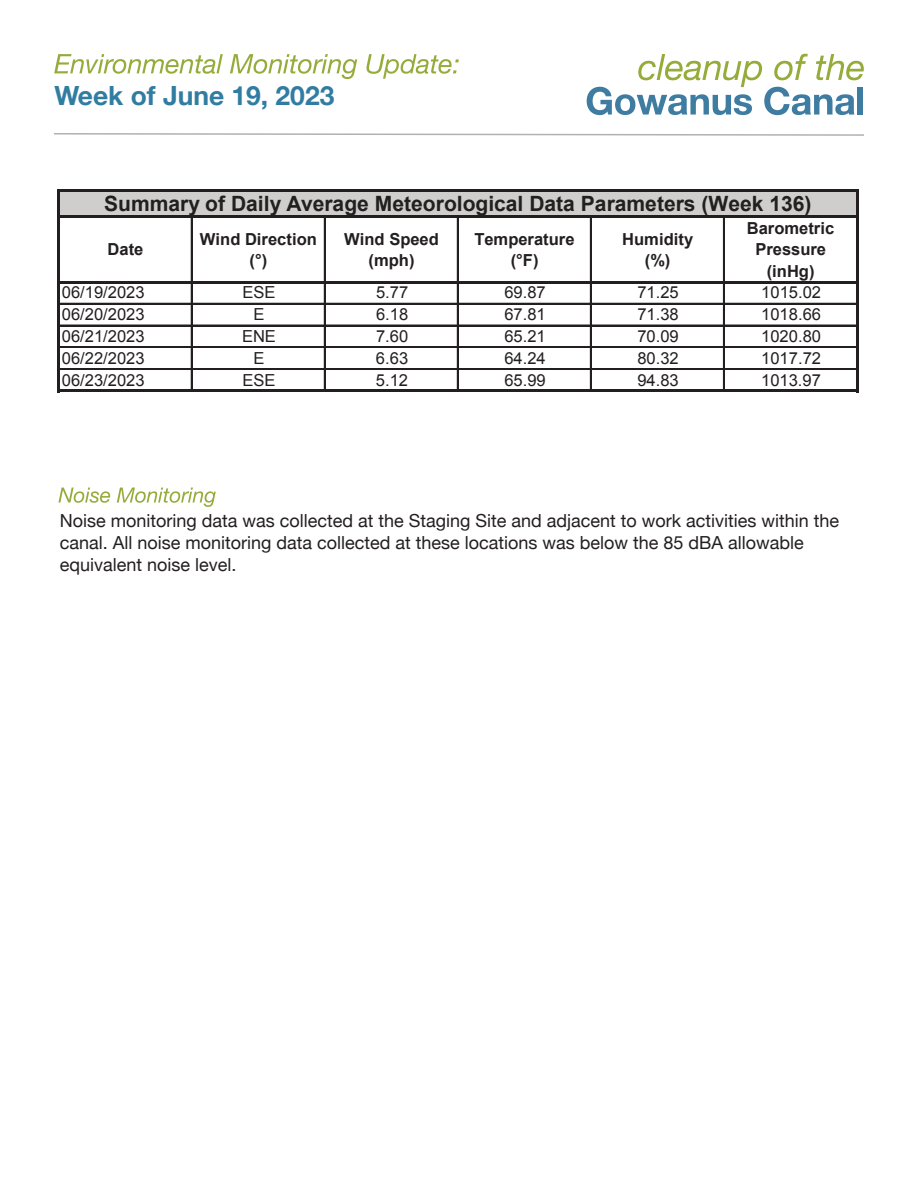
<style>
.page{position:relative;width:918px;height:1188px;background:#fff}
.page>*{position:absolute;margin:0;border:0;box-sizing:border-box;transform-origin:0 0}
.t1{font:700 26.4px "Helvetica Neue";color:#317da2}
.t2{font:700 21px "Arial";color:#231f20}
.t3{font:18px/21.6px "Helvetica Neue";color:#231f20}
.t4{font:16.5px "Arial";color:#231f20}
.t5{font:700 16.5px/21.3px "Arial";color:#231f20;text-align:center}
</style>
<div class="page">
<svg style="left:587px;top:54px;width:277px;height:61px"></svg>
<div style="left:858px;top:87px;width:5px;height:28px;background:#3f7ca1"></div>
<svg style="left:54px;top:54px;width:405px;height:25px"></svg>
<svg style="left:58px;top:488px;width:158px;height:19px"></svg>
<svg style="left:54px;top:133px;width:810px;height:3px"></svg>
<div style="left:60px;top:191px;width:797px;height:26px;background:#cfcecd"></div>
<hr style="left:191px;top:218px;width:2px;height:63px;background:#231f20">
<hr style="left:324px;top:218px;width:2px;height:63px;background:#231f20">
<hr style="left:457px;top:218px;width:2px;height:63px;background:#231f20">
<hr style="left:590px;top:218px;width:2px;height:63px;background:#231f20">
<hr style="left:723px;top:218px;width:2px;height:63px;background:#231f20">
<hr style="left:57px;top:189px;width:3px;height:203px;background:#231f20">
<hr style="left:856px;top:192px;width:3px;height:200px;background:#231f20">
<hr style="left:191px;top:284px;width:2px;height:106px;background:#231f20">
<hr style="left:324px;top:284px;width:2px;height:106px;background:#231f20">
<hr style="left:457px;top:284px;width:2px;height:106px;background:#231f20">
<hr style="left:590px;top:284px;width:2px;height:106px;background:#231f20">
<hr style="left:723px;top:284px;width:2px;height:106px;background:#231f20">
<hr style="left:60px;top:189px;width:799px;height:3px;background:#231f20">
<hr style="left:60px;top:215px;width:799px;height:3px;background:#231f20">
<hr style="left:60px;top:281px;width:799px;height:3px;background:#231f20">
<hr style="left:60px;top:303px;width:796px;height:2px;background:#231f20">
<hr style="left:60px;top:325px;width:796px;height:1px;background:#231f20">
<hr style="left:60px;top:347px;width:796px;height:1px;background:#231f20">
<hr style="left:60px;top:368px;width:796px;height:2px;background:#231f20">
<hr style="left:60px;top:390px;width:799px;height:2px;background:#231f20">
<h1 class="t1" style="left:54px;top:75px;width:281px">Week of June 19, 2023</h1>
<p class="t2" style="left:104px;top:190px;width:709px">Summary of Daily Average Meteorological Data Parameters (Week 136)</p>
<p class="t5" style="left:108px;top:240px;width:37px">Date</p>
<p class="t5" style="left:200px;top:229px;width:119px">Wind Direction (°)</p>
<p class="t5" style="left:344px;top:229px;width:96px">Wind Speed (mph)</p>
<p class="t5" style="left:475px;top:229px;width:102px">Temperature (°F)</p>
<p class="t5" style="left:622px;top:229px;width:72px">Humidity (%)</p>
<p class="t5" style="left:747px;top:218px;width:89px">Barometric<br>Pressure (inHg)</p>
<p class="t4" style="left:62px;top:282px;width:84px">06/19/2023</p>
<p class="t4" style="left:243px;top:282px;width:35px">ESE</p>
<p class="t4" style="left:376px;top:282px;width:34px">5.77</p>
<p class="t4" style="left:504px;top:282px;width:43px">69.87</p>
<p class="t4" style="left:637px;top:282px;width:43px">71.25</p>
<p class="t4" style="left:761px;top:282px;width:61px">1015.02</p>
<p class="t4" style="left:62px;top:304px;width:84px">06/20/2023</p>
<p class="t4" style="left:254px;top:304px;width:13px">E</p>
<p class="t4" style="left:376px;top:304px;width:34px">6.18</p>
<p class="t4" style="left:504px;top:304px;width:43px">67.81</p>
<p class="t4" style="left:637px;top:304px;width:43px">71.38</p>
<p class="t4" style="left:761px;top:304px;width:61px">1018.66</p>
<p class="t4" style="left:62px;top:325px;width:84px">06/21/2023</p>
<p class="t4" style="left:242px;top:325px;width:35px">ENE</p>
<p class="t4" style="left:376px;top:325px;width:34px">7.60</p>
<p class="t4" style="left:504px;top:325px;width:43px">65.21</p>
<p class="t4" style="left:637px;top:325px;width:43px">70.09</p>
<p class="t4" style="left:761px;top:325px;width:61px">1020.80</p>
<p class="t4" style="left:62px;top:347px;width:84px">06/22/2023</p>
<p class="t4" style="left:254px;top:347px;width:13px">E</p>
<p class="t4" style="left:376px;top:347px;width:34px">6.63</p>
<p class="t4" style="left:504px;top:347px;width:43px">64.24</p>
<p class="t4" style="left:637px;top:347px;width:43px">80.32</p>
<p class="t4" style="left:761px;top:347px;width:61px">1017.72</p>
<p class="t4" style="left:62px;top:369px;width:84px">06/23/2023</p>
<p class="t4" style="left:243px;top:369px;width:35px">ESE</p>
<p class="t4" style="left:376px;top:369px;width:34px">5.12</p>
<p class="t4" style="left:504px;top:369px;width:43px">65.99</p>
<p class="t4" style="left:637px;top:369px;width:43px">94.83</p>
<p class="t4" style="left:761px;top:369px;width:61px">1013.97</p>
<p class="t3" style="left:60px;top:511px;width:781px">Noise monitoring data was collected at the Staging Site and adjacent to work activities within the canal. All noise monitoring data collected at these locations was below the 85 dBA allowable equivalent noise level.</p>
</div>
